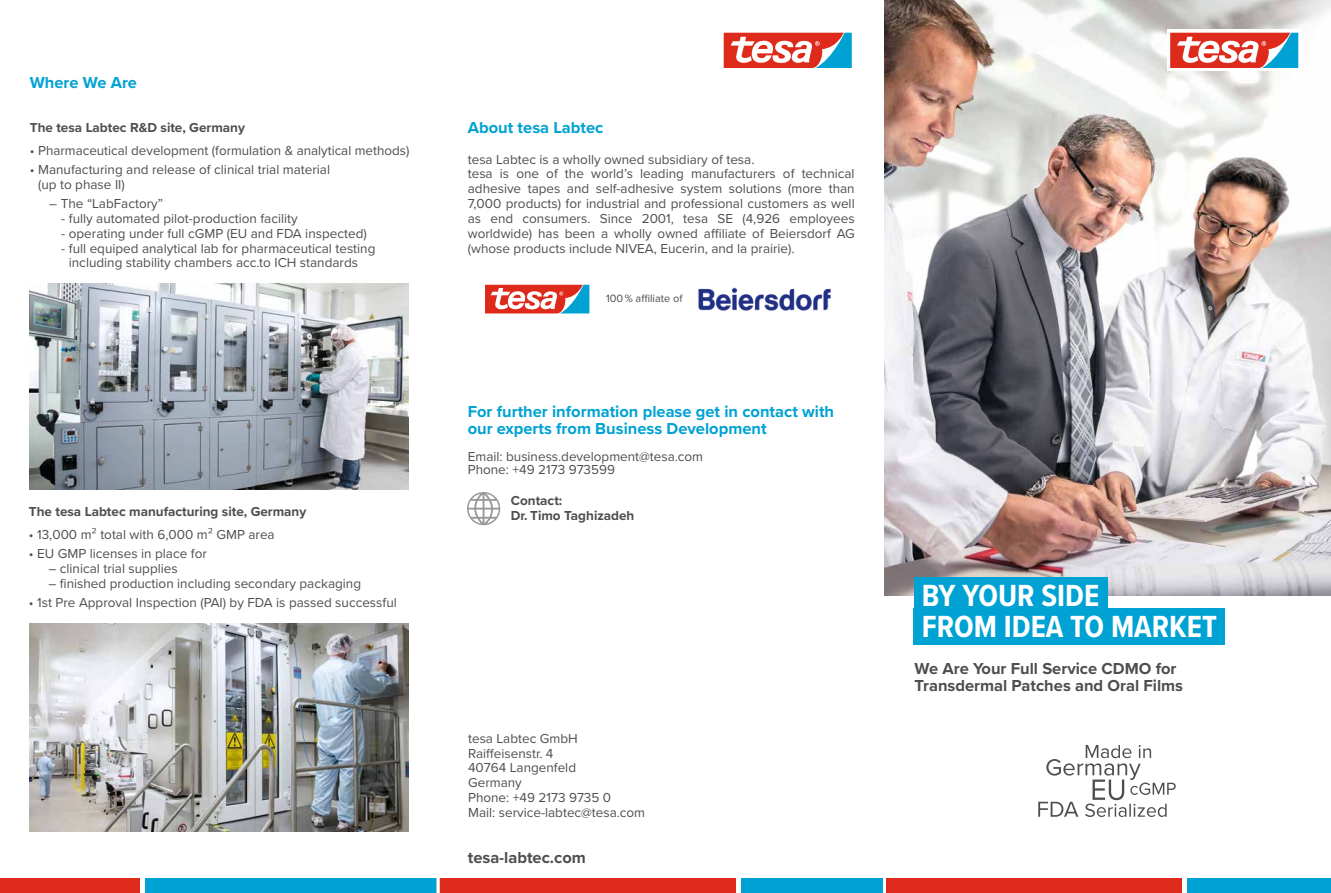
<style>
.page{position:relative;width:1331px;height:893px;background:#fff}
.page>*{position:absolute;margin:0;border:0;box-sizing:border-box;transform-origin:0 0}
.t1{font:700 31.65px/31.3px "Proxima Nova Cond";color:#fff}
.t2{font:700 16.5px/16.5px "Proxima Nova";color:#00a2d3}
.t3{font:700 16.5px/16.5px "Proxima Nova";color:#4e4e4d}
.t4{font:13.5px/14.9px "Proxima Nova";color:#4e4e4d}
.t5{font:700 13.5px/14.9px "Proxima Nova";color:#4e4e4d}
.t6{font:10.95px "Proxima Nova";color:#4e4e4d}
</style>
<div class="page">
<div style="left:872px;top:878px;width:310px;height:15px;background:#dd2a1b"></div>
<div style="left:1187px;top:878px;width:144px;height:15px;background:#00a2d3"></div>
<svg style="left:723px;top:32px;width:129px;height:36px"></svg>
<div style="left:438px;top:878px;width:298px;height:15px;background:#dd2a1b"></div>
<div style="left:741px;top:878px;width:143px;height:15px;background:#00a2d3"></div>
<hr style="left:883px;top:876px;width:3px;height:17px;background:#fff">
<div style="left:140px;top:878px;width:298px;height:15px;background:#00a2d3"></div>
<div style="left:0;top:878px;width:140px;height:15px;background:#dd2a1b"></div>
<div style="left:140px;top:876px;width:5px;height:17px;background:#fff"></div>
<hr style="left:436px;top:876px;width:3px;height:17px;background:#fff">
<img style="left:884px;top:0;width:447px;height:595px">
<svg style="left:1167px;top:30px;width:134px;height:41px"></svg>
<div style="left:914px;top:577px;width:193px;height:37px;background:#00a2d3"></div>
<div style="left:914px;top:608px;width:311px;height:37px;background:#00a2d3"></div>
<svg style="left:485px;top:284px;width:105px;height:30px"></svg>
<img style="left:698px;top:287px;width:133px;height:24px">
<img style="left:30px;top:624px;width:378px;height:208px">
<img style="left:30px;top:283px;width:378px;height:207px">
<svg style="left:1038px;top:745px;width:138px;height:72px"></svg>
<svg style="left:467px;top:492px;width:33px;height:33px"></svg>
<p class="t2" style="left:30px;top:74px;width:109px">Where We Are</p>
<p class="t5" style="left:30px;top:119px;width:217px">The tesa Labtec R&amp;D site, Germany</p>
<p class="t4" style="left:30px;top:142px;width:381px">• Pharmaceutical development (formulation &amp; analytical methods)</p>
<p class="t4" style="left:38px;top:162px;width:293px;text-indent:-8px">• Manufacturing and release of clinical trial material (up to phase II)</p>
<p class="t4" style="left:49px;top:196px;width:115px">– The “LabFactory”</p>
<p class="t4" style="left:61px;top:210px;width:238px">- fully automated pilot-production facility</p>
<p class="t4" style="left:61px;top:225px;width:307px">- operating under full cGMP (EU and FDA inspected)</p>
<p class="t4" style="left:69px;top:240px;width:308px;text-indent:-8px">- full equiped analytical lab for pharmaceutical testing including stability chambers acc.to ICH standards</p>
<p class="t5" style="left:29px;top:503px;width:279px">The tesa Labtec manufacturing site, Germany</p>
<p class="t4" style="left:29px;top:526px;width:247px">• 13,000 m² total with 6,000 m² GMP area</p>
<p class="t4" style="left:29px;top:545px;width:179px">• EU GMP licenses in place for</p>
<p class="t4" style="left:48px;top:560px;width:131px">– clinical trial supplies</p>
<p class="t4" style="left:48px;top:575px;width:314px">– finished production including secondary packaging</p>
<p class="t4" style="left:29px;top:594px;width:369px">• 1st Pre Approval Inspection (PAI) by FDA is passed successful</p>
<p class="t2" style="left:468px;top:119px;width:137px">About tesa Labtec</p>
<p class="t4" style="left:468px;top:151px;width:388px">tesa Labtec is a wholly owned subsidiary of tesa.<br>tesa is one of the world’s leading manufacturers of technical adhesive tapes and self-adhesive system solutions (more than 7,000 products) for industrial and professional customers as well as end consumers. Since 2001, tesa SE (4,926 employees worldwide) has been a wholly owned affiliate of Beiersdorf AG (whose products include NIVEA, Eucerin, and la prairie).</p>
<p class="t6" style="left:606px;top:290px;width:78px">100 % affiliate of</p>
<p class="t2" style="left:468px;top:403px;width:368px">For further information please get in contact with our experts from Business Development</p>
<p class="t4" style="left:468px;top:449px;width:237px;line-height:13.5px">Email: business.development@tesa.com<br>Phone: +49 2173 973599</p>
<p class="t5" style="left:511px;top:493px;width:125px">Contact:<br>Dr. Timo Taghizadeh</p>
<p class="t4" style="left:468px;top:730px;width:179px">tesa Labtec GmbH<br>Raiffeisenstr. 4<br>40764 Langenfeld<br>Germany<br>Phone: +49 2173 9735 0<br>Mail: service-labtec@tesa.com</p>
<p class="t3" style="left:468px;top:849px;width:120px">tesa-labtec.com</p>
<h1 class="t1" style="left:922px;top:579px;width:297px">BY YOUR SIDE<br>FROM IDEA TO MARKET</h1>
<p class="t3" style="left:915px;top:660px;width:270px">We Are Your Full Service CDMO for<br>Transdermal Patches and Oral Films</p>
</div>
